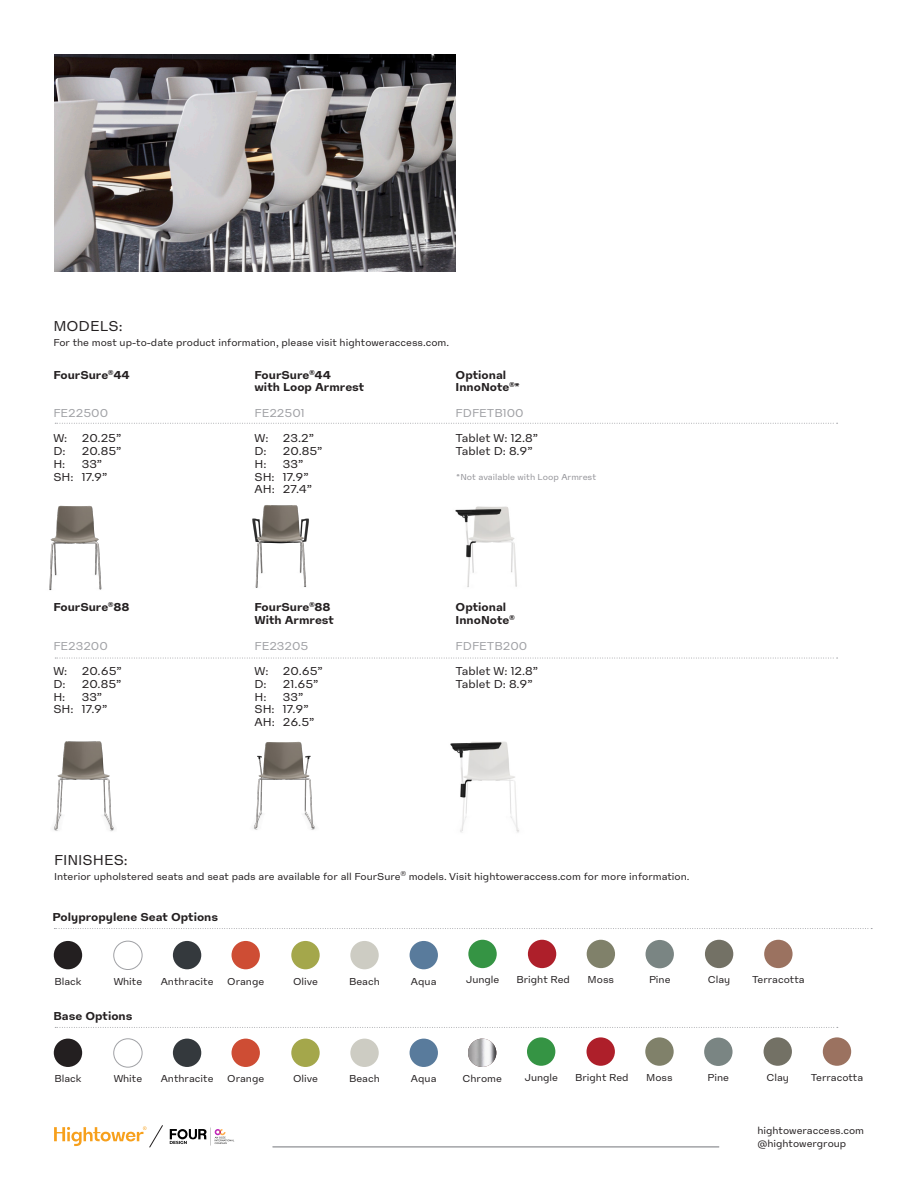
<style>
.page{position:relative;width:918px;height:1188px;background:#fff}
.page>*{position:absolute;margin:0;border:0;box-sizing:border-box;transform-origin:0 0}
.Body_Copy{font:15px "High Sans Text";color:#231f20}
.Body_Copy-2{font:12px "High Sans Text";color:#231f20}
.Body_Copy-3{font:700 12px/12.8px "High Sans Text";color:#231f20}
.Body_Copy-4{font:12px "High Sans Text";color:#a0a1a5}
.Body_Copy-5{font:10.5px "High Sans Text";color:#231f20}
.t1{font:9px "High Sans Text";color:#949499}
</style>
<div class="page">
<svg style="left:55px;top:423px;width:783px;height:1px"></svg>
<hr style="left:273px;top:1146px;width:446px;height:1px;background:#a0a1a5">
<svg style="left:170px;top:1128px;width:64px;height:18px"></svg>
<svg style="left:54px;top:1125px;width:109px;height:23px"></svg>
<svg style="left:54px;top:928px;width:818px;height:1px"></svg>
<svg style="left:55px;top:658px;width:783px;height:1px"></svg>
<img style="left:53px;top:741px;width:61px;height:91px">
<img style="left:253px;top:741px;width:62px;height:89px">
<img style="left:450px;top:741px;width:69px;height:92px">
<img style="left:54px;top:54px;width:402px;height:217px">
<img style="left:49px;top:505px;width:53px;height:86px">
<img style="left:252px;top:505px;width:57px;height:83px">
<img style="left:455px;top:506px;width:62px;height:81px">
<svg style="left:55px;top:1027px;width:783px;height:1px"></svg>
<div style="left:54px;top:1039px;width:28px;height:28px;background:#231f20;border-radius:50%"></div>
<div style="left:54px;top:941px;width:28px;height:28px;background:#231f20;border-radius:50%"></div>
<div style="left:173px;top:1039px;width:28px;height:28px;background:#34393d;border-radius:50%"></div>
<div style="left:173px;top:941px;width:28px;height:28px;background:#34393d;border-radius:50%"></div>
<div style="left:114px;top:1039px;width:28px;height:28px;border:1px solid #a0a1a5;border-radius:50%"></div>
<div style="left:114px;top:941px;width:28px;height:29px;border:1px solid #a0a1a5;border-radius:50%"></div>
<div style="left:291px;top:1039px;width:29px;height:28px;background:#a4a74b;border-radius:50%"></div>
<div style="left:291px;top:941px;width:29px;height:28px;background:#a4a74b;border-radius:50%"></div>
<div style="left:410px;top:1039px;width:28px;height:28px;background:#597b9c;border-radius:50%"></div>
<div style="left:410px;top:941px;width:28px;height:28px;background:#597b9c;border-radius:50%"></div>
<div style="left:350px;top:1039px;width:29px;height:28px;background:#cdccc3;border-radius:50%"></div>
<div style="left:350px;top:941px;width:29px;height:28px;background:#cdccc3;border-radius:50%"></div>
<img style="left:468px;top:1039px;width:28px;height:28px;border-radius:14px">
<div style="left:232px;top:1039px;width:28px;height:28px;background:#ce4d34;border-radius:50%"></div>
<div style="left:232px;top:941px;width:28px;height:28px;background:#ce4d34;border-radius:50%"></div>
<div style="left:645px;top:1037px;width:29px;height:29px;background:#80816a;border-radius:50%"></div>
<div style="left:587px;top:940px;width:28px;height:28px;background:#80816a;border-radius:50%"></div>
<div style="left:764px;top:1037px;width:28px;height:29px;background:#737165;border-radius:50%"></div>
<div style="left:705px;top:940px;width:28px;height:28px;background:#737165;border-radius:50%"></div>
<div style="left:704px;top:1038px;width:29px;height:28px;background:#7a8583;border-radius:50%"></div>
<div style="left:646px;top:940px;width:28px;height:28px;background:#7a8583;border-radius:50%"></div>
<div style="left:823px;top:1037px;width:28px;height:29px;background:#9b7260;border-radius:50%"></div>
<div style="left:764px;top:940px;width:29px;height:28px;background:#9b7260;border-radius:50%"></div>
<div style="left:587px;top:1037px;width:28px;height:29px;background:#ae1f2a;border-radius:50%"></div>
<div style="left:528px;top:940px;width:28px;height:28px;background:#ae1f2a;border-radius:50%"></div>
<div style="left:527px;top:1037px;width:28px;height:29px;background:#359444;border-radius:50%"></div>
<div style="left:468px;top:940px;width:29px;height:28px;background:#359444;border-radius:50%"></div>
<p class="Body_Copy" style="left:53px;top:318px;width:71px">MODELS:</p>
<p class="Body_Copy-5" style="left:53px;top:337px;width:397px">For the most up-to-date product information, please visit hightoweraccess.com.</p>
<p class="Body_Copy-3" style="left:53px;top:368px;width:78px">FourSure<sup>®</sup>44</p>
<p class="Body_Copy-4" style="left:53px;top:406px;width:56px">FE22500</p>
<p class="Body_Copy-2" style="left:53px;top:431px;width:70px">W: 20.25”</p>
<p class="Body_Copy-2" style="left:53px;top:444px;width:14px">D:</p>
<p class="Body_Copy-2" style="left:82px;top:444px;width:41px">20.85”</p>
<p class="Body_Copy-2" style="left:53px;top:457px;width:14px">H:</p>
<p class="Body_Copy-2" style="left:82px;top:457px;width:22px">33”</p>
<p class="Body_Copy-2" style="left:53px;top:469px;width:56px">SH: 17.9”</p>
<p class="Body_Copy-3" style="left:254px;top:368px;width:111px">FourSure<sup>®</sup>44<br>with Loop Armrest</p>
<p class="Body_Copy-4" style="left:254px;top:406px;width:52px">FE22501</p>
<p class="Body_Copy-2" style="left:254px;top:431px;width:61px">W: 23.2”</p>
<p class="Body_Copy-2" style="left:254px;top:444px;width:14px">D:</p>
<p class="Body_Copy-2" style="left:283px;top:444px;width:41px">20.85”</p>
<p class="Body_Copy-2" style="left:254px;top:457px;width:14px">H:</p>
<p class="Body_Copy-2" style="left:283px;top:457px;width:22px">33”</p>
<p class="Body_Copy-2" style="left:254px;top:469px;width:56px">SH: 17.9”</p>
<p class="Body_Copy-2" style="left:254px;top:482px;width:59px">AH: 27.4”</p>
<p class="Body_Copy-3" style="left:456px;top:368px;width:52px">Optional</p>
<p class="Body_Copy-3" style="left:456px;top:380px;width:66px">InnoNote<sup>®</sup>*</p>
<p class="Body_Copy-4" style="left:456px;top:406px;width:70px">FDFETB100</p>
<p class="Body_Copy-2" style="left:456px;top:431px;width:84px">Tablet W: 12.8”</p>
<p class="Body_Copy-2" style="left:456px;top:444px;width:79px">Tablet D: 8.9”</p>
<p class="t1" style="left:456px;top:472px;width:141px">*Not available with Loop Armrest</p>
<p class="Body_Copy-3" style="left:53px;top:601px;width:78px">FourSure<sup>®</sup>88</p>
<p class="Body_Copy-4" style="left:53px;top:639px;width:56px">FE23200</p>
<p class="Body_Copy-2" style="left:53px;top:664px;width:70px">W: 20.65”</p>
<p class="Body_Copy-2" style="left:53px;top:677px;width:14px">D:</p>
<p class="Body_Copy-2" style="left:82px;top:677px;width:41px">20.85”</p>
<p class="Body_Copy-2" style="left:53px;top:690px;width:14px">H:</p>
<p class="Body_Copy-2" style="left:82px;top:690px;width:22px">33”</p>
<p class="Body_Copy-2" style="left:53px;top:702px;width:56px">SH: 17.9”</p>
<p class="Body_Copy-3" style="left:254px;top:601px;width:81px">FourSure<sup>®</sup>88<br>With Armrest</p>
<p class="Body_Copy-4" style="left:254px;top:639px;width:55px">FE23205</p>
<p class="Body_Copy-2" style="left:254px;top:664px;width:70px">W: 20.65”</p>
<p class="Body_Copy-2" style="left:254px;top:677px;width:14px">D:</p>
<p class="Body_Copy-2" style="left:283px;top:677px;width:37px">21.65”</p>
<p class="Body_Copy-2" style="left:254px;top:690px;width:14px">H:</p>
<p class="Body_Copy-2" style="left:283px;top:690px;width:22px">33”</p>
<p class="Body_Copy-2" style="left:254px;top:702px;width:56px">SH: 17.9”</p>
<p class="Body_Copy-2" style="left:254px;top:715px;width:61px">AH: 26.5”</p>
<p class="Body_Copy-3" style="left:456px;top:601px;width:60px">Optional<br>InnoNote<sup>®</sup></p>
<p class="Body_Copy-4" style="left:456px;top:639px;width:73px">FDFETB200</p>
<p class="Body_Copy-2" style="left:456px;top:664px;width:84px">Tablet W: 12.8”</p>
<p class="Body_Copy-2" style="left:456px;top:677px;width:79px">Tablet D: 8.9”</p>
<p class="Body_Copy" style="left:54px;top:852px;width:75px">FINISHES:</p>
<p class="Body_Copy-5" style="left:54px;top:871px;width:637px">Interior upholstered seats and seat pads are available for all FourSure<sup>®</sup> models. Visit hightoweraccess.com for more information.</p>
<p class="Body_Copy-3" style="left:52px;top:910px;width:167px">Polypropylene Seat Options</p>
<p class="Body_Copy-5" style="left:54px;top:975px;width:29px">Black</p>
<p class="Body_Copy-5" style="left:114px;top:975px;width:30px">White</p>
<p class="Body_Copy-5" style="left:161px;top:975px;width:54px">Anthracite</p>
<p class="Body_Copy-5" style="left:227px;top:975px;width:38px">Orange</p>
<p class="Body_Copy-5" style="left:293px;top:975px;width:26px">Olive</p>
<p class="Body_Copy-5" style="left:349px;top:975px;width:32px">Beach</p>
<p class="Body_Copy-5" style="left:411px;top:975px;width:27px">Aqua</p>
<p class="Body_Copy-5" style="left:466px;top:974px;width:35px">Jungle</p>
<p class="Body_Copy-5" style="left:516px;top:974px;width:55px">Bright Red</p>
<p class="Body_Copy-5" style="left:588px;top:974px;width:28px">Moss</p>
<p class="Body_Copy-5" style="left:649px;top:974px;width:23px">Pine</p>
<p class="Body_Copy-5" style="left:708px;top:974px;width:24px">Clay</p>
<p class="Body_Copy-5" style="left:752px;top:974px;width:54px">Terracotta</p>
<p class="Body_Copy-3" style="left:53px;top:1009px;width:81px">Base Options</p>
<p class="Body_Copy-5" style="left:54px;top:1073px;width:29px">Black</p>
<p class="Body_Copy-5" style="left:114px;top:1073px;width:30px">White</p>
<p class="Body_Copy-5" style="left:161px;top:1073px;width:54px">Anthracite</p>
<p class="Body_Copy-5" style="left:227px;top:1073px;width:38px">Orange</p>
<p class="Body_Copy-5" style="left:463px;top:1073px;width:41px">Chrome</p>
<p class="Body_Copy-5" style="left:293px;top:1073px;width:26px">Olive</p>
<p class="Body_Copy-5" style="left:349px;top:1073px;width:32px">Beach</p>
<p class="Body_Copy-5" style="left:411px;top:1073px;width:27px">Aqua</p>
<p class="Body_Copy-5" style="left:524px;top:1071px;width:35px">Jungle</p>
<p class="Body_Copy-5" style="left:575px;top:1071px;width:55px">Bright Red</p>
<p class="Body_Copy-5" style="left:646px;top:1071px;width:28px">Moss</p>
<p class="Body_Copy-5" style="left:708px;top:1071px;width:23px">Pine</p>
<p class="Body_Copy-5" style="left:766px;top:1071px;width:24px">Clay</p>
<p class="Body_Copy-5" style="left:811px;top:1071px;width:54px">Terracotta</p>
<p class="Body_Copy-5" style="left:757px;top:1125px;width:108px">hightoweraccess.com</p>
<p class="Body_Copy-5" style="left:757px;top:1138px;width:90px">@hightowergroup</p>
</div>
